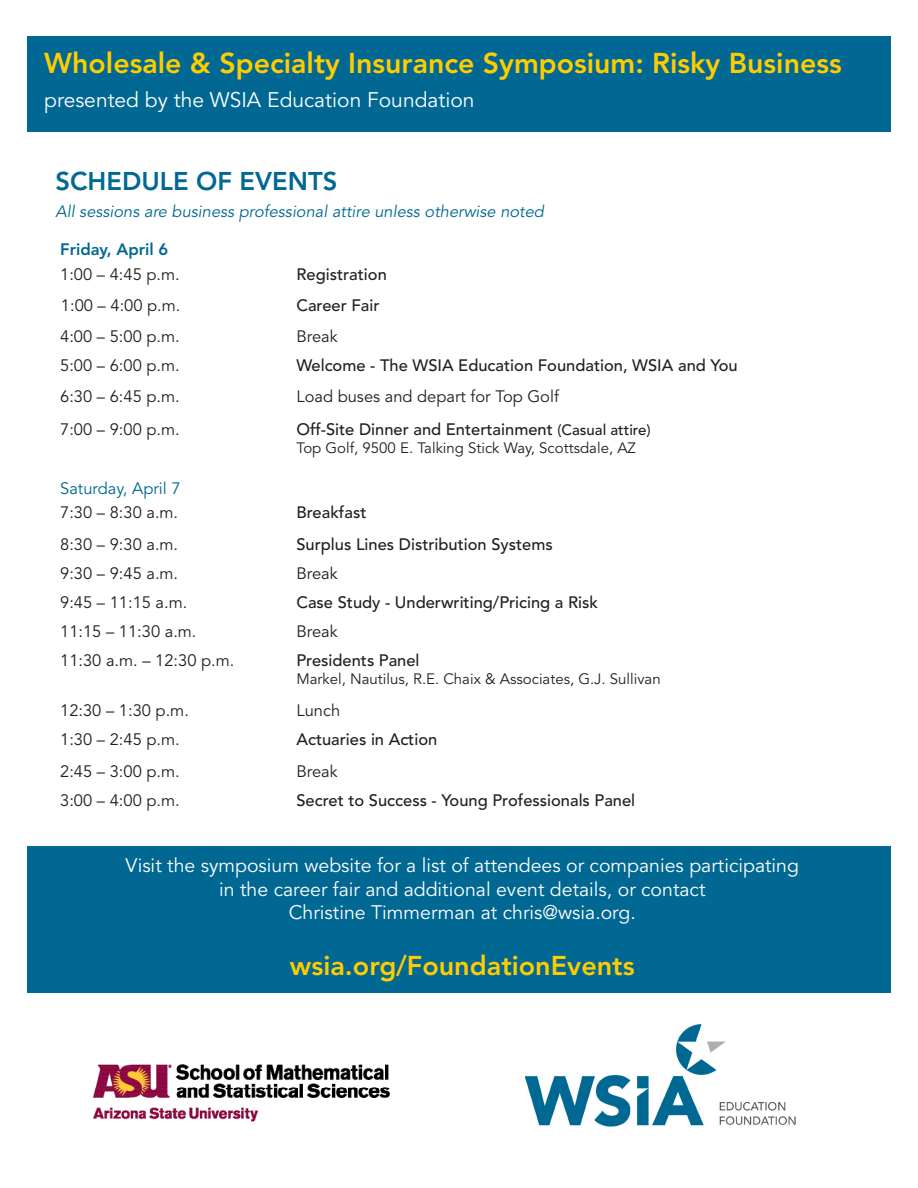
<style>
.page{position:relative;width:918px;height:1188px;background:#fff}
.page>*{position:absolute;margin:0;border:0;box-sizing:border-box;transform-origin:0 0}
.t1{font:800 28.5px "Avenir LT Std";color:#fc0}
.t2{font:800 27px "Avenir LT Std";color:#fc0}
.t3{font:800 25.5px "Avenir LT Std";color:#006893}
.t4{font:21px "Avenir LT Std";color:#fff}
.t5{font:19.5px "Avenir LT Std";color:#fff}
.t6{font:16.5px "Avenir LT Std";color:#231f20}
.t7{font:500 16.5px "Avenir LT Std";color:#231f20}
.t8{font:italic 16.5px "Avenir LT Std";color:#006893}
.t9{font:16.5px "Avenir LT Std";color:#006893}
.t10{font:800 16.5px "Avenir LT Std";color:#006893}
.t11{font:15px "Avenir LT Std";color:#231f20}
.s1{font-size:15px}
</style>
<div class="page">
<div style="left:27px;top:847px;width:864px;height:146px;background:#006893"></div>
<img style="left:526px;top:1025px;width:270px;height:102px">
<div style="left:27px;top:36px;width:864px;height:95px;background:#006893"></div>
<img style="left:93px;top:1064px;width:297px;height:58px">
<p class="t1" style="left:44px;top:46px;width:799px">Wholesale &amp; Specialty Insurance Symposium: Risky Business</p>
<p class="t4" style="left:44px;top:88px;width:432px">presented by the WSIA Education Foundation</p>
<p class="t3" style="left:56px;top:167px;width:283px">SCHEDULE OF EVENTS</p>
<p class="t8" style="left:56px;top:202px;width:490px">All sessions are business professional attire unless otherwise noted</p>
<p class="t10" style="left:60px;top:239px;width:110px">Friday, April 6</p>
<p class="t6" style="left:60px;top:265px;width:121px">1:00 – 4:45 p.m.</p>
<p class="t7" style="left:296px;top:265px;width:92px">Registration</p>
<p class="t6" style="left:61px;top:296px;width:121px">1:00 – 4:00 p.m.</p>
<p class="t7" style="left:296px;top:295px;width:85px">Career Fair</p>
<p class="t6" style="left:60px;top:326px;width:121px">4:00 – 5:00 p.m.</p>
<p class="t6" style="left:296px;top:326px;width:43px">Break</p>
<p class="t6" style="left:60px;top:356px;width:121px">5:00 – 6:00 p.m.</p>
<p class="t7" style="left:296px;top:356px;width:443px">Welcome - The WSIA Education Foundation, WSIA and You</p>
<p class="t6" style="left:60px;top:387px;width:121px">6:30 – 6:45 p.m.</p>
<p class="t6" style="left:296px;top:387px;width:264px">Load buses and depart for Top Golf</p>
<p class="t6" style="left:60px;top:420px;width:121px">7:00 – 9:00 p.m.</p>
<p class="t7" style="left:296px;top:420px;width:356px">Off-Site Dinner and Entertainment <span class="s1">(Casual attire)</span></p>
<p class="t11" style="left:296px;top:439px;width:341px">Top Golf, 9500 E. Talking Stick Way, Scottsdale, AZ</p>
<p class="t9" style="left:60px;top:479px;width:122px">Saturday, April 7</p>
<p class="t6" style="left:60px;top:503px;width:120px">7:30 – 8:30 a.m.</p>
<p class="t7" style="left:296px;top:503px;width:71px">Breakfast</p>
<p class="t6" style="left:60px;top:535px;width:120px">8:30 – 9:30 a.m.</p>
<p class="t7" style="left:296px;top:535px;width:258px">Surplus Lines Distribution Systems</p>
<p class="t6" style="left:60px;top:564px;width:120px">9:30 – 9:45 a.m.</p>
<p class="t6" style="left:296px;top:564px;width:43px">Break</p>
<p class="t6" style="left:60px;top:593px;width:129px">9:45 – 11:15 a.m.</p>
<p class="t7" style="left:296px;top:593px;width:303px">Case Study - Underwriting/Pricing a Risk</p>
<p class="t6" style="left:60px;top:622px;width:138px">11:15 – 11:30 a.m.</p>
<p class="t6" style="left:296px;top:622px;width:43px">Break</p>
<p class="t6" style="left:60px;top:651px;width:176px">11:30 a.m. – 12:30 p.m.</p>
<p class="t7" style="left:296px;top:651px;width:125px">Presidents Panel</p>
<p class="t11" style="left:296px;top:670px;width:366px">Markel, Nautilus, R.E. Chaix &amp; Associates, G.J. Sullivan</p>
<p class="t6" style="left:60px;top:701px;width:130px">12:30 – 1:30 p.m.</p>
<p class="t6" style="left:296px;top:701px;width:45px">Lunch</p>
<p class="t6" style="left:60px;top:730px;width:121px">1:30 – 2:45 p.m.</p>
<p class="t7" style="left:296px;top:730px;width:142px">Actuaries in Action</p>
<p class="t6" style="left:60px;top:762px;width:121px">2:45 – 3:00 p.m.</p>
<p class="t6" style="left:296px;top:762px;width:43px">Break</p>
<p class="t6" style="left:60px;top:791px;width:121px">3:00 – 4:00 p.m.</p>
<p class="t7" style="left:296px;top:791px;width:340px">Secret to Success - Young Professionals Panel</p>
<p class="t5" style="left:126px;top:854px;width:675px">Visit the symposium website for a list of attendees or companies participating</p>
<p class="t5" style="left:219px;top:878px;width:488px">in the career fair and additional event details, or contact</p>
<p class="t5" style="left:289px;top:901px;width:348px">Christine Timmerman at chris@wsia.org.</p>
<p class="t2" style="left:290px;top:949px;width:346px">wsia.org/FoundationEvents</p>
</div>
